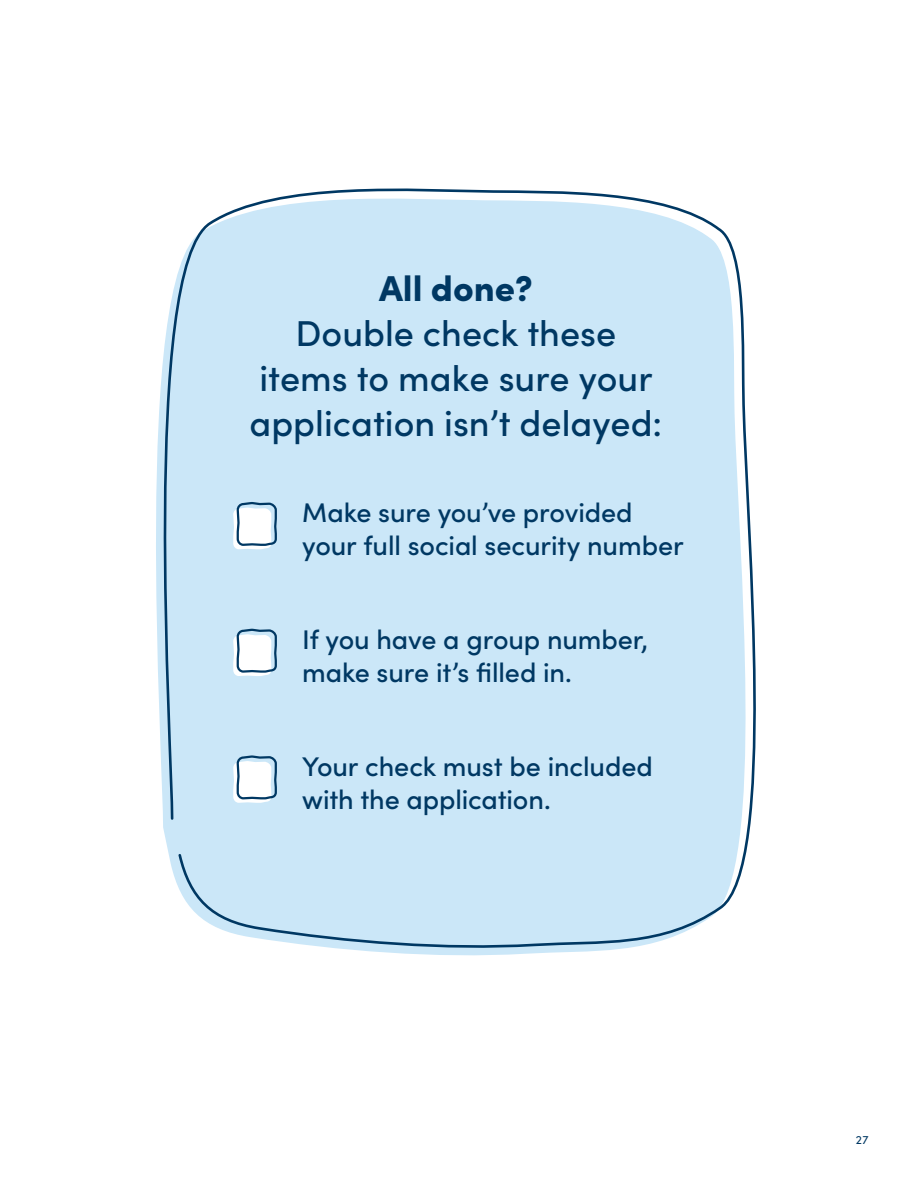
<style>
.page{position:relative;width:918px;height:1188px;background:#fff}
.page>*{position:absolute;margin:0;border:0;box-sizing:border-box;transform-origin:0 0}
.headline-divider{font:500 36px/45px "Sofia Pro";color:#003863;text-align:center}
.t1{font:500 27px/33px "Sofia Pro";letter-spacing:-.005em;color:#003863}
.t2{font:12px "Sofia Pro";color:#003863}
.s1{font-weight:900}
</style>
<div class="page">
<svg style="left:156px;top:188px;width:600px;height:765px"></svg>
<svg style="left:233px;top:458px;width:45px;height:386px"></svg>
<p class="headline-divider" style="left:250px;top:264px;width:414px"><span class="s1">All done?<br></span>Double check these items to make sure your application isn’t delayed:</p>
<p class="t1" style="left:302px;top:495px;width:383px">Make sure you’ve provided your full social security number</p>
<p class="t1" style="left:302px;top:621px;width:348px">If you have a group number, make sure it’s filled in.</p>
<p class="t1" style="left:302px;top:748px;width:352px">Your check must be included with the application.</p>
<p class="t2" style="left:856px;top:1131px;width:14px">27</p>
</div>
